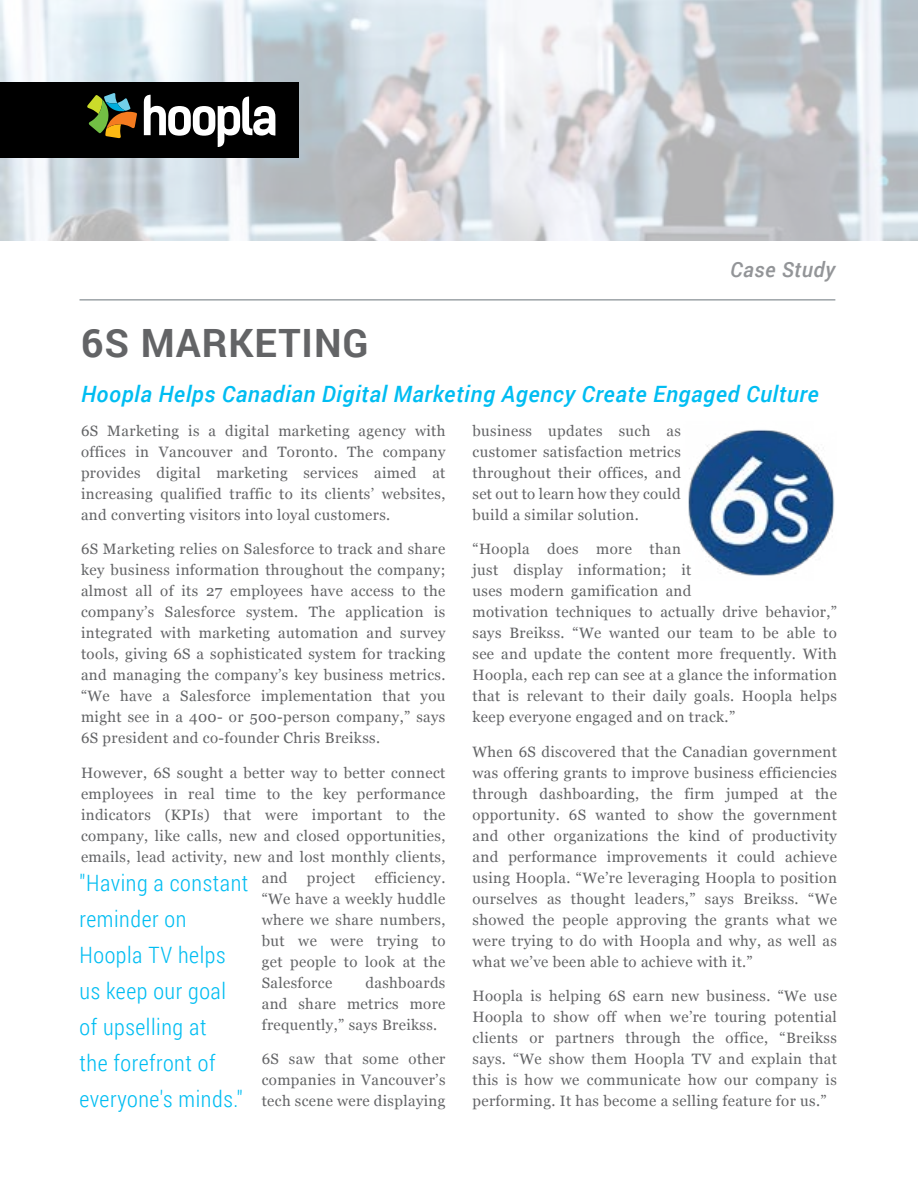
<style>
.page{position:relative;width:918px;height:1188px;background:#fff}
.page>*{position:absolute;margin:0;border:0;box-sizing:border-box;transform-origin:0 0}
.t1{font:700 39px "Roboto";letter-spacing:.025em;color:#636466}
.t2{font:300 22.5px/36px "Roboto Condensed";letter-spacing:.025em;color:#00bdf2}
.t3{font:italic 500 22.5px "Roboto";letter-spacing:.025em;color:#00bdf2}
.t4{font:italic 500 21px "Roboto";letter-spacing:.025em;color:#939598}
.t5{font:15px/21px "Georgia";letter-spacing:.025em;color:#636466;text-align:justify}
</style>
<div class="page">
<img style="left:0;top:0;width:918px;height:241px">
<hr style="left:80px;top:300px;width:755px;height:1px;background:#6a747b">
<div style="left:0;top:82px;width:298px;height:76px;background:#000"></div>
<svg style="left:87px;top:93px;width:50px;height:45px"></svg>
<svg style="left:144px;top:95px;width:131px;height:52px"></svg>
<img style="left:688px;top:429px;width:147px;height:147px">
<h3 class="t4" style="left:730px;top:255px;width:107px">Case Study</h3>
<h1 class="t1" style="left:81px;top:316px;width:289px">6S MARKETING</h1>
<h2 class="t3" style="left:81px;top:379px;width:739px">Hoopla Helps Canadian Digital Marketing Agency Create Engaged Culture</h2>
<p class="t5" style="left:81px;top:420px;width:366px">6S Marketing is a digital marketing agency with offices in Vancouver and Toronto. The company provides digital marketing services aimed at increasing qualified traffic to its clients’ websites, and converting visitors into loyal customers.</p>
<p class="t5" style="left:81px;top:539px;width:366px">6S Marketing relies on Salesforce to track and share key business information throughout the company; almost all of its 27 employees have access to the company’s Salesforce system. The application is integrated with marketing automation and survey tools, giving 6S a sophisticated system for tracking and managing the company’s key business metrics. “We have a Salesforce implementation that you might see in a 400- or 500-person company,” says 6S president and co-founder Chris Breikss.</p>
<p class="t5" style="left:81px;top:762px;width:366px">However, 6S sought a better way to better connect</p>
<p class="t5" style="left:81px;top:783px;width:366px">employees in real time to the key performance</p>
<p class="t5" style="left:81px;top:804px;width:366px">indicators (KPIs) that were important to the</p>
<p class="t5" style="left:81px;top:825px;width:366px">company, like calls, new and closed opportunities,</p>
<p class="t5" style="left:81px;top:846px;width:366px">emails, lead activity, new and lost monthly clients,</p>
<p class="t5" style="left:262px;top:867px;width:27px">and</p>
<p class="t5" style="left:307px;top:867px;width:50px">project</p>
<p class="t5" style="left:262px;top:867px;width:185px;text-indent:113px">efficiency. “We have a weekly huddle where we share numbers, but we were trying to get people to look at the Salesforce</p>
<h2 class="t2" style="left:80px;top:864px;width:170px">"Having a constant reminder on<br>Hoopla TV helps us keep our goal of upselling at<br>the forefront of everyone's minds."</h2>
<p class="t5" style="left:262px;top:972px;width:185px;text-indent:104px">dashboards and share metrics more frequently,” says Breikss.</p>
<p class="t5" style="left:262px;top:1049px;width:185px">6S saw that some other companies in Vancouver’s tech scene were displaying</p>
<p class="t5" style="left:472px;top:420px;width:210px">business updates such as customer satisfaction metrics throughout their offices, and set out to learn how they could build a similar solution.</p>
<p class="t5" style="left:472px;top:539px;width:366px;text-align:left">“Hoopla does more than<br>just display information; it<br>uses modern gamification and<br>motivation techniques to actually drive behavior,” says Breikss. “We wanted our team to be able to see and update the content more frequently. With Hoopla, each rep can see at a glance the information that is relevant to their daily goals. Hoopla helps keep everyone engaged and on track.”</p>
<p class="t5" style="left:472px;top:741px;width:366px">When 6S discovered that the Canadian government was offering grants to improve business efficiencies through dashboarding, the firm jumped at the opportunity. 6S wanted to show the government and other organizations the kind of productivity and performance improvements it could achieve using Hoopla. “We’re leveraging Hoopla to position ourselves as thought leaders,” says Breikss. “We showed the people approving the grants what we were trying to do with Hoopla and why, as well as what we’ve been able to achieve with it.”</p>
<p class="t5" style="left:472px;top:986px;width:366px">Hoopla is helping 6S earn new business. “We use Hoopla to show off when we’re touring potential clients or partners through the office, “Breikss says. “We show them Hoopla TV and explain that this is how we communicate how our company is performing. It has become a selling feature for us.”</p>
</div>
